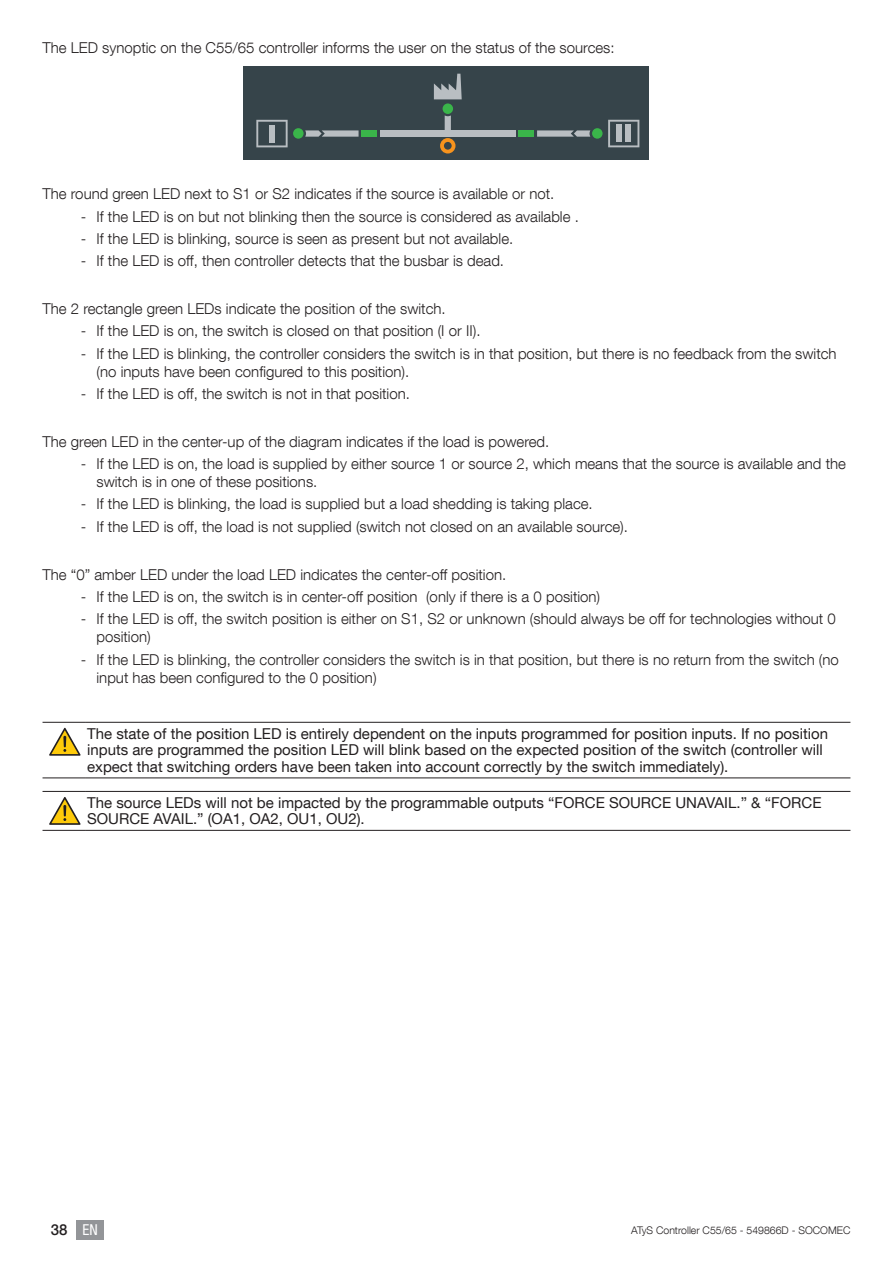
<style>
.page{position:relative;width:893px;height:1263px;background:#fff}
.page>*{position:absolute;margin:0;border:0;box-sizing:border-box;transform-origin:0 0}
.t1{font:300 15px/18px "Helvetica Neue LT Com";color:#231f20}
.t2{font:15px/16.5px "Helvetica Neue LT Com";color:#231f20}
.t3{font:500 15px "Helvetica Neue LT Com";color:#231f20}
.t4{font:300 10.5px "Helvetica Neue LT Com";color:#231f20}
.s1{font-weight:400;font-stretch:condensed;color:#fff}
</style>
<div class="page">
<div style="left:76px;top:1220px;width:28px;height:19px;background:#939598"></div>
<div style="left:244px;top:67px;width:405px;height:93px;background:#36444a"></div>
<svg style="left:256px;top:120px;width:32px;height:27px"></svg>
<div style="left:269px;top:125px;width:6px;height:18px;background:#b9bec2"></div>
<svg style="left:608px;top:120px;width:31px;height:27px"></svg>
<div style="left:617px;top:125px;width:5px;height:17px;background:#b9bec2"></div>
<div style="left:626px;top:125px;width:5px;height:17px;background:#b9bec2"></div>
<svg style="left:434px;top:74px;width:28px;height:25px"></svg>
<svg style="left:445px;top:115px;width:6px;height:15px"></svg>
<div style="left:293px;top:128px;width:11px;height:11px;background:#3ab54a;border-radius:50%"></div>
<div style="left:443px;top:103px;width:10px;height:11px;background:#3ab54a;border-radius:50%"></div>
<div style="left:592px;top:128px;width:11px;height:11px;background:#3ab54a;border-radius:50%"></div>
<div style="left:362px;top:130px;width:15px;height:7px;background:#3ab54a"></div>
<div style="left:519px;top:130px;width:15px;height:7px;background:#3ab54a"></div>
<svg style="left:440px;top:138px;width:15px;height:15px"></svg>
<svg style="left:305px;top:130px;width:54px;height:7px"></svg>
<svg style="left:537px;top:130px;width:53px;height:7px"></svg>
<div style="left:380px;top:130px;width:135px;height:7px;background:#b9bec2"></div>
<hr style="left:43px;top:722px;width:42px;height:1px;background:#231f20">
<hr style="left:85px;top:722px;width:765px;height:1px;background:#231f20">
<hr style="left:43px;top:777px;width:42px;height:1px;background:#231f20">
<hr style="left:85px;top:777px;width:765px;height:1px;background:#231f20">
<svg style="left:49px;top:728px;width:32px;height:28px"></svg>
<hr style="left:43px;top:791px;width:42px;height:1px;background:#231f20">
<hr style="left:85px;top:791px;width:765px;height:1px;background:#231f20">
<hr style="left:43px;top:830px;width:42px;height:1px;background:#231f20">
<hr style="left:85px;top:830px;width:765px;height:1px;background:#231f20">
<svg style="left:49px;top:797px;width:32px;height:28px"></svg>
<p class="t1" style="left:43px;top:39px;width:574px">The LED synoptic on the C55/65 controller informs the user on the status of the sources:</p>
<p class="t1" style="left:43px;top:185px;width:513px">The round green LED next to S1 or S2 indicates if the source is available or not.</p>
<p class="t1" style="left:81px;top:207px;width:500px">- If the LED is on but not blinking then the source is considered as available .</p>
<p class="t1" style="left:81px;top:229px;width:434px">- If the LED is blinking, source is seen as present but not available.</p>
<p class="t1" style="left:81px;top:251px;width:425px">- If the LED is off, then controller detects that the busbar is dead.</p>
<p class="t1" style="left:43px;top:299px;width:405px">The 2 rectangle green LEDs indicate the position of the switch.</p>
<p class="t1" style="left:81px;top:322px;width:401px">- If the LED is on, the switch is closed on that position (I or II).</p>
<p class="t1" style="left:97px;top:344px;width:742px;text-indent:-16px">- If the LED is blinking, the controller considers the switch is in that position, but there is no feedback from the switch (no inputs have been configured to this position).</p>
<p class="t1" style="left:81px;top:384px;width:331px">- If the LED is off, the switch is not in that position.</p>
<p class="t1" style="left:43px;top:432px;width:508px">The green LED in the center-up of the diagram indicates if the load is powered.</p>
<p class="t1" style="left:97px;top:455px;width:751px;text-indent:-16px">- If the LED is on, the load is supplied by either source 1 or source 2, which means that the source is available and the switch is in one of these positions.</p>
<p class="t1" style="left:81px;top:495px;width:513px">- If the LED is blinking, the load is supplied but a load shedding is taking place.</p>
<p class="t1" style="left:81px;top:517px;width:549px">- If the LED is off, the load is not supplied (switch not closed on an available source).</p>
<p class="t1" style="left:43px;top:565px;width:465px">The “0” amber LED under the load LED indicates the center-off position.</p>
<p class="t1" style="left:81px;top:587px;width:521px">- If the LED is on, the switch is in center-off position (only if there is a 0 position)</p>
<p class="t1" style="left:97px;top:610px;width:741px;text-indent:-16px">- If the LED is off, the switch position is either on S1, S2 or unknown (should always be off for technologies without 0 position)</p>
<p class="t1" style="left:97px;top:650px;width:744px;text-indent:-16px">- If the LED is blinking, the controller considers the switch is in that position, but there is no return from the switch (no input has been configured to the 0 position)</p>
<p class="t2" style="left:87px;top:724px;width:742px">The state of the position LED is entirely dependent on the inputs programmed for position inputs. If no position inputs are programmed the position LED will blink based on the expected position of the switch (controller will expect that switching orders have been taken into account correctly by the switch immediately).</p>
<p class="t2" style="left:87px;top:794px;width:736px">The source LEDs will not be impacted by the programmable outputs “FORCE SOURCE UNAVAIL.” &amp; “FORCE<br>SOURCE AVAIL.” (OA1, OA2, OU1, OU2).</p>
<p class="t3" style="left:51px;top:1221px;width:48px">38 <span class="s1">EN</span></p>
<p class="t4" style="left:631px;top:1223px;width:221px">ATyS Controller C55/65 - 549866D - SOCOMEC</p>
</div>
